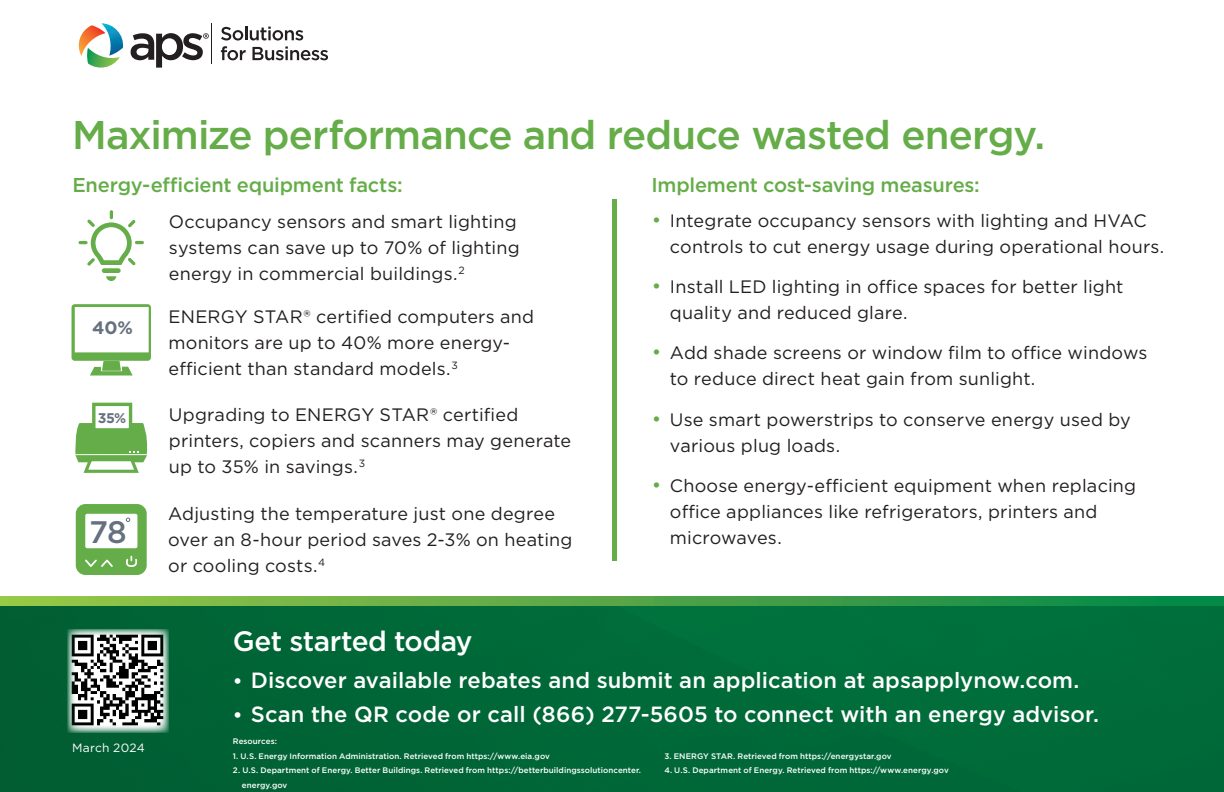
<style>
.page{position:relative;width:1224px;height:792px;background:#fff}
.page>*{position:absolute;margin:0;border:0;box-sizing:border-box;transform-origin:0 0}
.Body_copy{font:500 40px "Gotham";letter-spacing:-.02em;color:#65ad48}
.t1{font:500 31.2px "Gotham";color:#65717f}
.Get_Started{font:500 28px "Gotham";letter-spacing:-.02em;color:#fff}
.t2{font:500 22px "Gotham";letter-spacing:.005em;color:#fff}
.t3{font:500 20px "Gotham";letter-spacing:-.01em;color:#65ad48}
.Bullets{font:18px/26px "Gotham";letter-spacing:.01em;color:#231f20}
.Bullets-2{font:700 18px "Gotham";color:#65717f}
.Bullets-3{font:700 14px "Gotham";color:#65717f}
.t4{font:12px "Gotham";letter-spacing:.025em;color:#fff}
.t5{font:500 8px "Gotham";letter-spacing:.005em;color:#fff}
.s1{font-size:20px;color:#65ad48}
.s2{font-size:20px}
</style>
<div class="page">
<div style="left:612px;top:199px;width:5px;height:362px;background:#65ad48"></div>
<img style="left:0;top:605px;width:1224px;height:187px">
<svg style="left:221px;top:26px;width:107px;height:34px"></svg>
<hr style="left:211px;top:24px;width:1px;height:40px;background:#231f20">
<svg style="left:131px;top:33px;width:78px;height:35px"></svg>
<svg style="left:78px;top:23px;width:46px;height:45px"></svg>
<svg style="left:68px;top:629px;width:101px;height:104px;background:#80af99"></svg>
<img style="left:71px;top:633px;width:93px;height:94px">
<svg style="left:0;top:596px;width:1224px;height:9px;background:#52a647"></svg>
<svg style="left:72px;top:304px;width:79px;height:72px"></svg>
<div style="left:76px;top:504px;width:71px;height:71px;background:#65ad48;border-radius:10px"></div>
<div style="left:84px;top:513px;width:54px;height:36px;background:#fff;border-radius:3px"></div>
<div style="left:84px;top:512px;width:55px;height:38px;border:2px solid #65ad48;border-radius:3px"></div>
<svg style="left:85px;top:555px;width:53px;height:12px"></svg>
<svg style="left:126px;top:518px;width:4px;height:4px"></svg>
<div style="left:102px;top:268px;width:19px;height:5px;background:#65ad48;border-radius:2px"></div>
<svg style="left:106px;top:276px;width:10px;height:5px"></svg>
<svg style="left:79px;top:210px;width:65px;height:56px"></svg>
<svg style="left:75px;top:423px;width:73px;height:50px"></svg>
<div style="left:92px;top:403px;width:40px;height:29px;background:#fff;border:3px solid #65ad48"></div>
<p class="Body_copy" style="left:72px;top:109px;width:975px">Maximize performance and reduce wasted energy.</p>
<p class="t3" style="left:72px;top:172px;width:332px">Energy-efficient equipment facts:</p>
<p class="t3" style="left:651px;top:172px;width:330px">Implement cost-saving measures:</p>
<p class="Bullets" style="left:169px;top:208px;width:352px">Occupancy sensors and smart lighting systems can save up to 70% of lighting energy in commercial buildings.<sup>2</sup></p>
<p class="Bullets-2" style="left:92px;top:316px;width:43px">40%</p>
<p class="Bullets" style="left:168px;top:303px;width:367px">ENERGY STAR® certified computers and monitors are up to 40% more energy&shy;efficient than standard models.<sup>3</sup></p>
<p class="Bullets-3" style="left:98px;top:409px;width:30px">35%</p>
<p class="t1" style="left:89px;top:511px;width:39px">78</p>
<p class="Bullets" style="left:169px;top:401px;width:404px">Upgrading to ENERGY STAR® certified printers, copiers and scanners may generate up to 35% in savings.<sup>3</sup></p>
<p class="Bullets" style="left:168px;top:501px;width:406px">Adjusting the temperature just one degree over an 8-hour period saves 2-3% on heating or cooling costs.<sup>4</sup></p>
<p class="Bullets" style="left:670px;top:207px;width:496px;text-indent:-18px"><span class="s1">•</span> Integrate occupancy sensors with lighting and HVAC controls to cut energy usage during operational hours.</p>
<p class="Bullets" style="left:670px;top:273px;width:455px;text-indent:-18px"><span class="s1">•</span> Install LED lighting in office spaces for better light quality and reduced glare.</p>
<p class="Bullets" style="left:670px;top:340px;width:479px;text-indent:-18px"><span class="s1">•</span> Add shade screens or window film to office windows to reduce direct heat gain from sunlight.</p>
<p class="Bullets" style="left:670px;top:406px;width:462px;text-indent:-18px"><span class="s1">•</span> Use smart powerstrips to conserve energy used by various plug loads.</p>
<p class="Bullets" style="left:670px;top:472px;width:468px;text-indent:-18px"><span class="s1">•</span> Choose energy-efficient equipment when replacing office appliances like refrigerators, printers and microwaves.</p>
<p class="t4" style="left:72px;top:740px;width:74px">March 2024</p>
<p class="Get_Started" style="left:233px;top:623px;width:241px">Get started today</p>
<p class="t2" style="left:233px;top:666px;width:848px"><span class="s2">•</span> Discover available rebates and submit an application at apsapplynow.com.</p>
<p class="t2" style="left:233px;top:700px;width:868px"><span class="s2">•</span> Scan the QR code or call (866) 277-5605 to connect with an energy advisor.</p>
<p class="t5" style="left:233px;top:736px;width:46px">Resources:</p>
<p class="t5" style="left:233px;top:751px;width:319px">1. U.S. Energy Information Administration. Retrieved from https://www.eia.gov</p>
<p class="t5" style="left:233px;top:765px;width:410px">2. U.S. Department of Energy. Better Buildings. Retrieved from https://betterbuildingssolutioncenter.</p>
<p class="t5" style="left:242px;top:780px;width:47px">energy.gov</p>
<p class="t5" style="left:664px;top:751px;width:229px">3. ENERGY STAR. Retrieved from https://energystar.gov</p>
<p class="t5" style="left:664px;top:765px;width:286px">4. U.S. Department of Energy. Retrieved from https://www.energy.gov</p>
</div>
